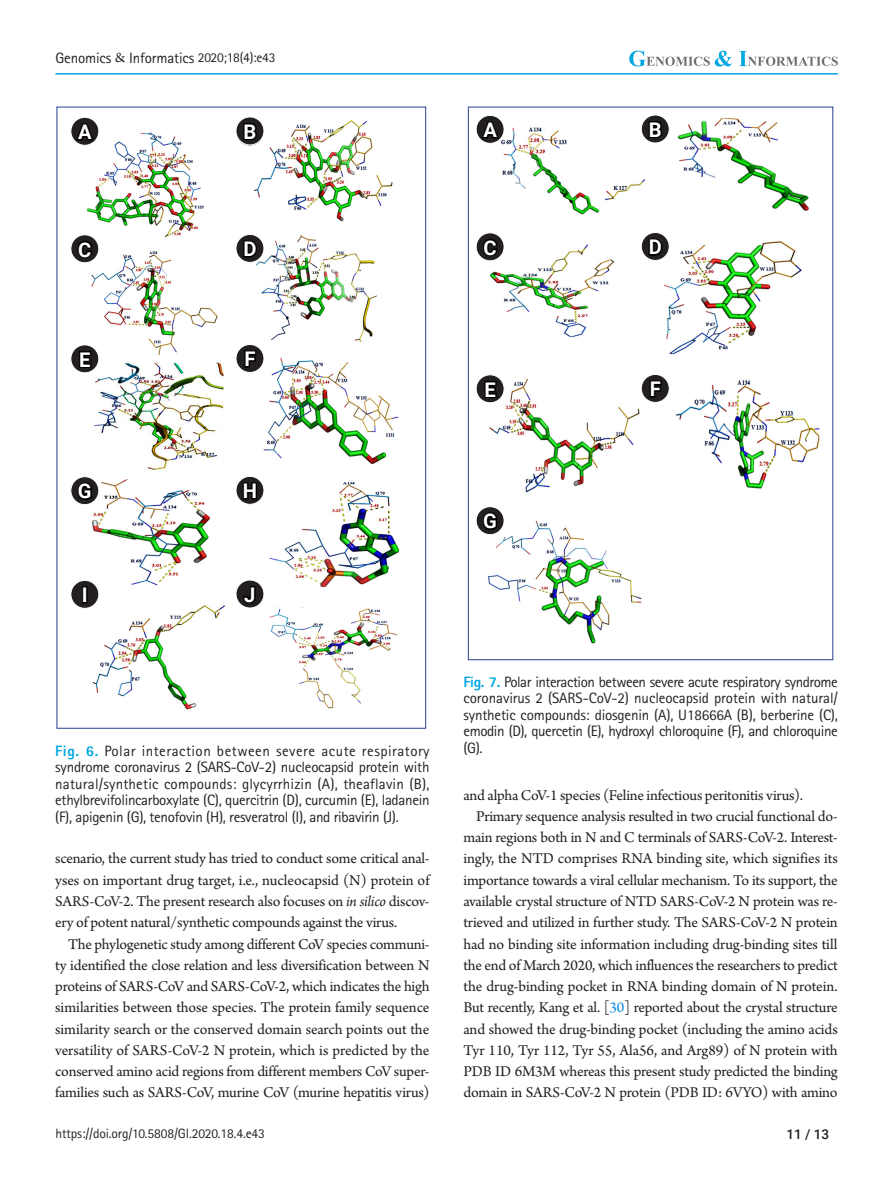
<style>
.page{position:relative;width:893px;height:1191px;background:#fff}
.page>*{position:absolute;margin:0;border:0;box-sizing:border-box;transform-origin:0 0}
.t1{font:700 20.25px "Roboto";color:#fff}
.body{font:15.75px/21.3px "Arno Pro";letter-spacing:-.015em;color:#231f20;text-align:justify}
.fig-caption{font:15px/16.5px "Rotis Sans Serif Std";letter-spacing:-.02em;color:#231f20;text-align:justify}
.t2{font:13.5px "Rotis Sans Serif Std";letter-spacing:-.01em;color:#231f20}
.t3{font:500 13.5px "Roboto";color:#231f20}
.s1{font-family:"Arno Pro"}
.s2{font-size:13.5px}
.s3{font-weight:800;color:#00a7e1}
.s4{font-style:italic}
.s5{color:#0b88de}
</style>
<div class="page">
<img style="left:72px;top:119px;width:328px;height:591px">
<svg style="left:236px;top:118px;width:28px;height:28px"></svg>
<div style="left:235px;top:118px;width:29px;height:28px;border:1px solid #fff;border-radius:50%"></div>
<svg style="left:236px;top:117px;width:28px;height:28px"></svg>
<div style="left:235px;top:116px;width:29px;height:29px;border:1px solid #fff;border-radius:50%"></div>
<svg style="left:242px;top:121px;width:17px;height:22px"></svg>
<svg style="left:71px;top:117px;width:28px;height:28px"></svg>
<div style="left:70px;top:117px;width:29px;height:29px;border:1px solid #fff;border-radius:50%"></div>
<svg style="left:74px;top:122px;width:22px;height:21px"></svg>
<svg style="left:236px;top:234px;width:28px;height:28px"></svg>
<div style="left:235px;top:234px;width:29px;height:29px;border:1px solid #fff;border-radius:50%"></div>
<svg style="left:242px;top:238px;width:17px;height:21px"></svg>
<svg style="left:71px;top:235px;width:28px;height:28px"></svg>
<div style="left:70px;top:234px;width:29px;height:29px;border:1px solid #fff;border-radius:50%"></div>
<svg style="left:76px;top:238px;width:18px;height:22px"></svg>
<svg style="left:236px;top:344px;width:28px;height:28px"></svg>
<div style="left:235px;top:344px;width:29px;height:29px;border:1px solid #fff;border-radius:50%"></div>
<svg style="left:243px;top:349px;width:15px;height:20px"></svg>
<div style="left:71px;top:345px;width:28px;height:28px;background:#231f20;border-radius:50%"></div>
<div style="left:70px;top:344px;width:29px;height:29px;border:1px solid #fff;border-radius:50%"></div>
<svg style="left:79px;top:351px;width:13px;height:17px"></svg>
<svg style="left:236px;top:476px;width:28px;height:28px"></svg>
<div style="left:235px;top:476px;width:29px;height:29px;border:1px solid #fff;border-radius:50%"></div>
<svg style="left:241px;top:481px;width:18px;height:20px"></svg>
<svg style="left:71px;top:477px;width:28px;height:27px"></svg>
<div style="left:70px;top:476px;width:29px;height:29px;border:1px solid #fff;border-radius:50%"></div>
<svg style="left:75px;top:480px;width:19px;height:22px"></svg>
<svg style="left:236px;top:580px;width:28px;height:28px"></svg>
<div style="left:235px;top:579px;width:29px;height:29px;border:1px solid #fff;border-radius:50%"></div>
<svg style="left:242px;top:584px;width:16px;height:21px"></svg>
<div style="left:71px;top:580px;width:28px;height:28px;background:#231f20;border-radius:50%"></div>
<div style="left:70px;top:580px;width:29px;height:29px;border:1px solid #fff;border-radius:50%"></div>
<div style="left:82px;top:586px;width:6px;height:17px;border:3px solid #000"></div>
<img style="left:476px;top:115px;width:344px;height:529px">
<svg style="left:641px;top:115px;width:28px;height:28px"></svg>
<div style="left:641px;top:115px;width:29px;height:28px;border:1px solid #fff;border-radius:50%"></div>
<svg style="left:647px;top:119px;width:17px;height:21px"></svg>
<svg style="left:476px;top:115px;width:28px;height:28px"></svg>
<div style="left:476px;top:115px;width:29px;height:29px;border:1px solid #fff;border-radius:50%"></div>
<svg style="left:479px;top:120px;width:22px;height:21px"></svg>
<svg style="left:641px;top:232px;width:28px;height:28px"></svg>
<div style="left:641px;top:232px;width:29px;height:29px;border:1px solid #fff;border-radius:50%"></div>
<svg style="left:647px;top:236px;width:17px;height:21px"></svg>
<svg style="left:476px;top:233px;width:28px;height:28px"></svg>
<div style="left:476px;top:232px;width:29px;height:29px;border:1px solid #fff;border-radius:50%"></div>
<svg style="left:481px;top:236px;width:18px;height:22px"></svg>
<div style="left:641px;top:374px;width:28px;height:28px;background:#231f20;border-radius:50%"></div>
<div style="left:641px;top:374px;width:29px;height:29px;border:1px solid #fff;border-radius:50%"></div>
<svg style="left:649px;top:380px;width:13px;height:18px"></svg>
<div style="left:476px;top:375px;width:28px;height:28px;background:#231f20;border-radius:50%"></div>
<div style="left:476px;top:374px;width:29px;height:29px;border:1px solid #fff;border-radius:50%"></div>
<svg style="left:484px;top:381px;width:13px;height:17px"></svg>
<svg style="left:476px;top:506px;width:28px;height:28px"></svg>
<div style="left:476px;top:506px;width:29px;height:29px;border:1px solid #fff;border-radius:50%"></div>
<svg style="left:481px;top:510px;width:18px;height:22px"></svg>
<hr style="left:55px;top:73px;width:783px;height:2px;background:#00a7e1">
<svg style="left:629px;top:51px;width:209px;height:15px"></svg>
<p class="fig-caption" style="left:55px;top:49px;width:221px">Genomics <span class="s1">&amp;</span> Informatics <span class="s2">2020;18(4):e43</span></p>
<p class="t1" style="left:78px;top:118px;width:15px">A</p>
<p class="t1" style="left:243px;top:117px;width:14px">B</p>
<p class="t1" style="left:483px;top:116px;width:15px">A</p>
<p class="t1" style="left:649px;top:115px;width:14px">B</p>
<p class="t1" style="left:78px;top:235px;width:15px">C</p>
<p class="t1" style="left:243px;top:235px;width:15px">D</p>
<p class="t1" style="left:483px;top:233px;width:15px">C</p>
<p class="t1" style="left:649px;top:233px;width:15px">D</p>
<p class="t1" style="left:79px;top:345px;width:13px">E</p>
<p class="t1" style="left:244px;top:345px;width:13px">F</p>
<p class="t1" style="left:484px;top:375px;width:13px">E</p>
<p class="t1" style="left:650px;top:375px;width:13px">F</p>
<p class="t1" style="left:78px;top:477px;width:15px">G</p>
<p class="t1" style="left:243px;top:477px;width:16px">H</p>
<p class="t1" style="left:82px;top:581px;width:7px">I</p>
<p class="t1" style="left:244px;top:580px;width:13px">J</p>
<p class="fig-caption" style="left:55px;top:742px;width:376px"><span class="s3">Fig. 6.</span> Polar interaction between severe acute respiratory syndrome coronavirus 2 (SARS-CoV-2) nucleocapsid protein with natural/synthetic compounds: glycyrrhizin (A), theaflavin (B), ethylbrevifolincarboxylate (C), quercitrin (D), curcumin (E), ladanein (F), apigenin (G), tenofovin (H), resveratrol (I), and ribavirin (J).</p>
<p class="body" style="left:55px;top:849px;width:376px">scenario, the current study has tried to conduct some critical anal&shy;yses on important drug target, i.e., nucleocapsid (N) protein of SARS-CoV-2. The present research also focuses on <span class="s4">in silico</span> discov&shy;ery of potent natural/synthetic compounds against the virus.</p>
<p class="body" style="left:55px;top:934px;width:376px;text-indent:13px">The phylogenetic study among different CoV species communi&shy;ty identified the close relation and less diversification between N proteins of SARS-CoV and SARS-CoV-2, which indicates the high similarities between those species. The protein family sequence similarity search or the conserved domain search points out the versatility of SARS-CoV-2 N protein, which is predicted by the conserved amino acid regions from different members CoV super&shy;families such as SARS-CoV, murine CoV (murine hepatitis virus)</p>
<p class="t1" style="left:483px;top:507px;width:15px">G</p>
<p class="fig-caption" style="left:463px;top:673px;width:376px"><span class="s3">Fig. 7.</span> Polar interaction between severe acute respiratory syndrome coronavirus 2 (SARS-CoV-2) nucleocapsid protein with natural/ synthetic compounds: diosgenin (A), U18666A (B), berberine (C), emodin (D), quercetin (E), hydroxyl chloroquine (F), and chloroquine (G).</p>
<p class="body" style="left:463px;top:785px;width:341px">and alpha CoV-1 species (Feline infectious peritonitis virus).</p>
<p class="body" style="left:463px;top:806px;width:376px;text-indent:13px">Primary sequence analysis resulted in two crucial functional do&shy;main regions both in N and C terminals of SARS-CoV-2. Interest&shy;ingly, the NTD comprises RNA binding site, which signifies its importance towards a viral cellular mechanism. To its support, the available crystal structure of NTD SARS-CoV-2 N protein was re&shy;trieved and utilized in further study. The SARS-CoV-2 N protein had no binding site information including drug-binding sites till the end of March 2020, which influences the researchers to predict the drug-binding pocket in RNA binding domain of N protein.<br>But recently, Kang et al. [<span class="s5">30</span>] reported about the crystal structure and showed the drug-binding pocket (including the amino acids Tyr 110, Tyr 112, Tyr 55, Ala56, and Arg89) of N protein with PDB ID 6M3M whereas this present study predicted the binding domain in SARS-CoV-2 N protein (PDB ID: 6VYO) with amino</p>
<p class="t2" style="left:55px;top:1125px;width:211px">https://doi.org/10.5808/GI.2020.18.4.e43</p>
<p class="t3" style="left:786px;top:1124px;width:44px">11 / 13</p>
</div>
